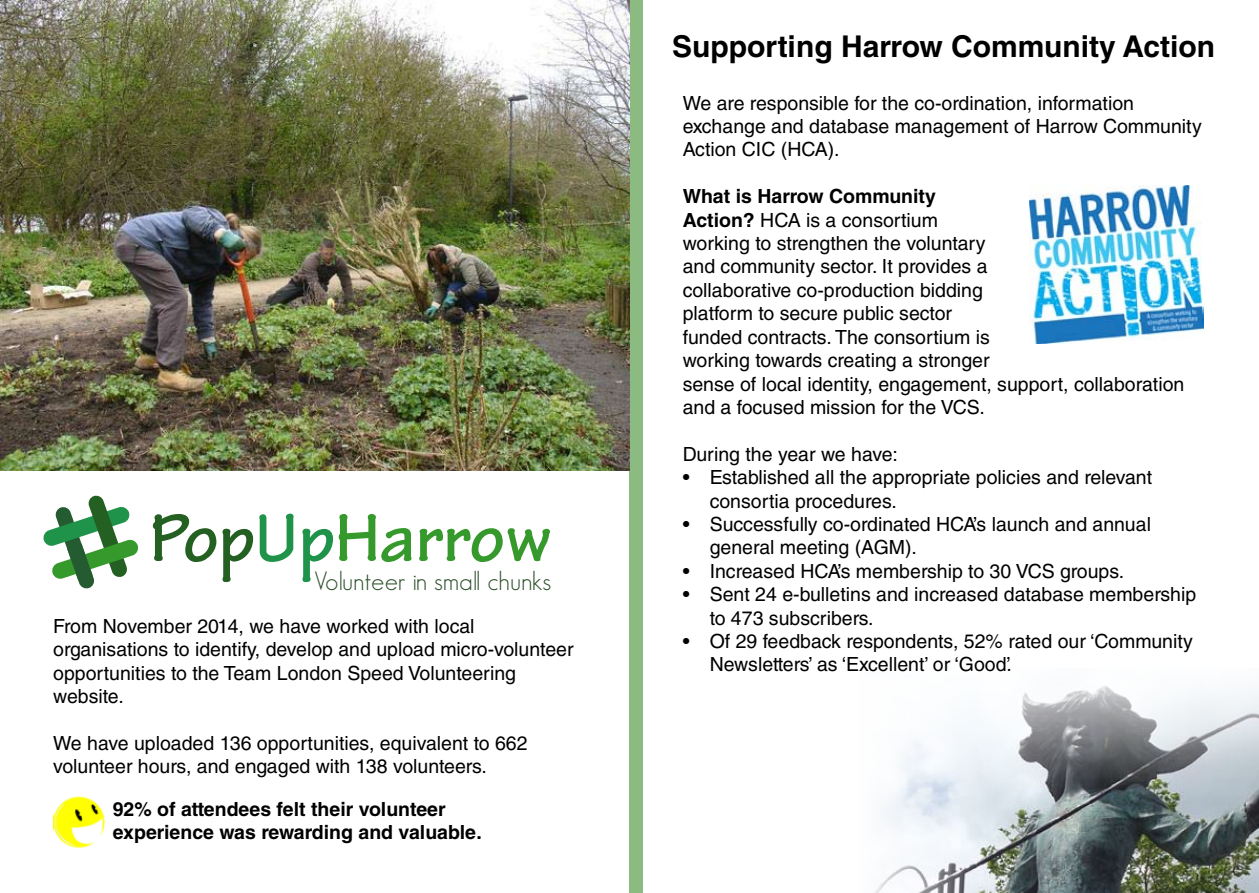
<style>
.page{position:relative;width:1259px;height:893px;background:#fff}
.page>*{position:absolute;margin:0;border:0;box-sizing:border-box;transform-origin:0 0}
.t1{font:700 72.45px "Tekton Pro";color:#36992b}
.t2{font:700 30px "Helvetica LT Std";color:#000}
.t3{font:300 25.95px "Geosans";color:#2a4f29}
.t4{font:19.5px/23.4px "Helvetica LT Std";color:#000}
.t5{font:700 19.5px/23.4px "Helvetica LT Std";color:#000}
.s1{color:#246022}
.s2{color:#1f9349}
.s3{font-weight:700}
</style>
<div class="page">
<div style="left:629px;top:0;width:14px;height:893px;background:#8bbb81"></div>
<img style="left:0;top:0;width:629px;height:471px">
<svg style="left:43px;top:495px;width:95px;height:94px"></svg>
<img style="left:54px;top:796px;width:50px;height:52px">
<img style="left:1029px;top:186px;width:174px;height:158px">
<svg style="left:1067px;top:686px;width:192px;height:207px;background:#868d8c"></svg>
<svg style="left:874px;top:692px;width:193px;height:201px"></svg>
<h1 class="t1" style="left:150px;top:495px;width:403px"><span class="s1">Pop</span><span class="s2">Up</span>Harrow</h1>
<h3 class="t3" style="left:314px;top:567px;width:238px">Volunteer in small chunks</h3>
<p class="t4" style="left:53px;top:614px;width:522px">From November 2014, we have worked with local organisations to identify, develop and upload micro-volunteer opportunities to the Team London Speed Volunteering website.</p>
<p class="t4" style="left:53px;top:731px;width:476px">We have uploaded 136 opportunities, equivalent to 662 volunteer hours, and engaged with 138 volunteers.</p>
<p class="t5" style="left:113px;top:797px;width:371px">92% of attendees felt their volunteer experience was rewarding and valuable.</p>
<h2 class="t2" style="left:672px;top:28px;width:545px">Supporting Harrow Community Action</h2>
<p class="t4" style="left:682px;top:91px;width:520px">We are responsible for the co-ordination, information exchange and database management of Harrow Community<br>Action CIC (HCA).</p>
<p class="t4" style="left:682px;top:185px;width:503px"><span class="s3">What is Harrow Community<br>Action?</span> HCA is a consortium<br>working to strengthen the voluntary<br>and community sector. It provides a<br>collaborative co-production bidding<br>platform to secure public sector<br>funded contracts. The consortium is<br>working towards creating a stronger<br>sense of local identity, engagement, support, collaboration and a focused mission for the VCS.</p>
<p class="t4" style="left:682px;top:442px;width:217px">During the year we have:</p>
<p class="t4" style="left:709px;top:465px;width:444px;text-indent:-27px">• Established all the appropriate policies and relevant consortia procedures.</p>
<p class="t4" style="left:709px;top:512px;width:443px;text-indent:-27px">• Successfully co-ordinated HCA’s launch and annual general meeting (AGM).</p>
<p class="t4" style="left:682px;top:559px;width:443px">• Increased HCA’s membership to 30 VCS groups.</p>
<p class="t4" style="left:709px;top:582px;width:488px;text-indent:-27px">• Sent 24 e-bulletins and increased database membership to 473 subscribers.</p>
<p class="t4" style="left:709px;top:629px;width:485px;text-indent:-27px">• Of 29 feedback respondents, 52% rated our ‘Community<br>Newsletters’ as ‘Excellent’ or ‘Good’.</p>
</div>
